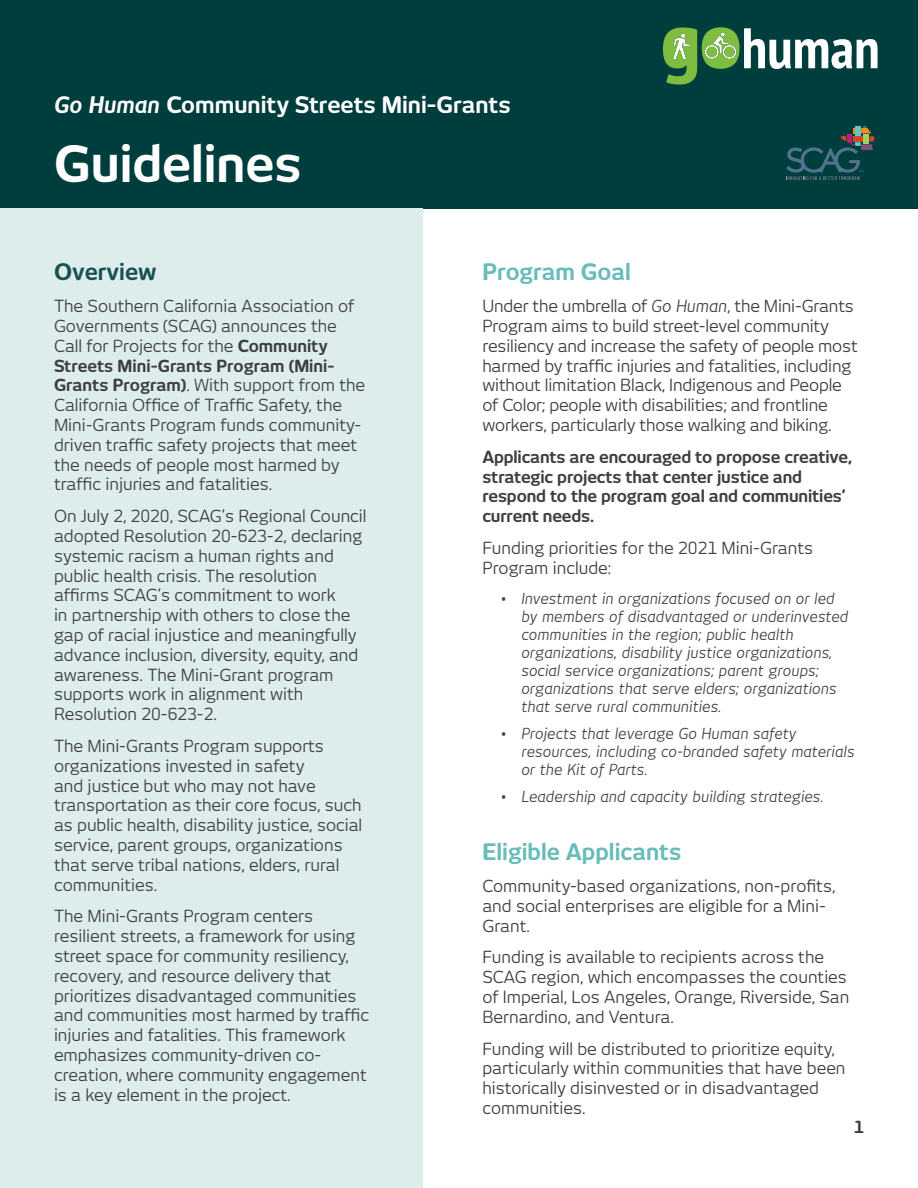
<style>
.page{position:relative;width:918px;height:1188px;background:#fff}
.page>*{position:absolute;margin:0;border:0;box-sizing:border-box;transform-origin:0 0}
.t1{font:700 49.5px "New June";color:#fff}
.t2{font:700 22.5px "New June";color:#fff}
.t3{font:700 22.5px "New June";color:#68bcb9}
.t4{font:700 22.5px "New June";color:#1a5151}
.Body{font:16.5px/19.8px "New June";color:#3e3e3f}
.Body-2{font:700 16.5px/19.8px "New June";letter-spacing:-.01em;color:#3e3e3f}
.t5{font:italic 15px/18px "New June";color:#3e3e3f}
.s1{font-style:italic}
.s2{font-weight:700}
</style>
<div class="page">
<div style="left:0;top:0;width:918px;height:209px;background:#003d3d"></div>
<svg style="left:663px;top:27px;width:215px;height:58px"></svg>
<svg style="left:786px;top:126px;width:89px;height:54px"></svg>
<div style="left:0;top:209px;width:423px;height:979px;background:#dcedec"></div>
<p class="t2" style="left:54px;top:92px;width:458px"><span class="s1">Go Human</span> Community Streets Mini-Grants</p>
<p class="t1" style="left:54px;top:135px;width:249px">Guidelines</p>
<p class="t4" style="left:54px;top:259px;width:104px">Overview</p>
<p class="Body" style="left:54px;top:296px;width:313px">The Southern California Association of Governments (SCAG) announces the Call for Projects for the <span class="s2">Community Streets Mini-Grants Program (Mini-Grants Program)</span>. With support from the California Office of Traffic Safety, the Mini-Grants Program funds community&shy;driven traffic safety projects that meet the needs of people most harmed by traffic injuries and fatalities.</p>
<p class="Body" style="left:54px;top:506px;width:314px">On July 2, 2020, SCAG’s Regional Council adopted Resolution 20-623-2, declaring systemic racism a human rights and public health crisis. The resolution affirms SCAG’s commitment to work<br>in partnership with others to close the gap of racial injustice and meaningfully advance inclusion, diversity, equity, and awareness. The Mini-Grant program supports work in alignment with Resolution 20-623-2.</p>
<p class="Body" style="left:54px;top:736px;width:310px">The Mini-Grants Program supports organizations invested in safety<br>and justice but who may not have transportation as their core focus, such as public health, disability justice, social service, parent groups, organizations that serve tribal nations, elders, rural communities.</p>
<p class="Body" style="left:54px;top:906px;width:317px">The Mini-Grants Program centers resilient streets, a framework for using street space for community resiliency, recovery, and resource delivery that prioritizes disadvantaged communities and communities most harmed by traffic injuries and fatalities. This framework emphasizes community-driven co&shy;creation, where community engagement is a key element in the project.</p>
<p class="t3" style="left:482px;top:259px;width:150px">Program Goal</p>
<p class="Body" style="left:482px;top:296px;width:377px">Under the umbrella of <span class="s1">Go Human</span>, the Mini-Grants Program aims to build street-level community resiliency and increase the safety of people most harmed by traffic injuries and fatalities, including without limitation Black, Indigenous and People of Color; people with disabilities; and frontline workers, particularly those walking and biking.</p>
<p class="Body-2" style="left:482px;top:447px;width:371px">Applicants are encouraged to propose creative, strategic projects that center justice and respond to the program goal and communities’ current needs.</p>
<p class="Body" style="left:482px;top:538px;width:332px">Funding priorities for the 2021 Mini-Grants<br>Program include:</p>
<p class="t5" style="left:521px;top:589px;width:329px;text-indent:-21px">• Investment in organizations focused on or led by members of disadvantaged or underinvested communities in the region; public health organizations, disability justice organizations, social service organizations; parent groups; organizations that serve elders; organizations that serve rural communities.</p>
<p class="t5" style="left:521px;top:724px;width:335px;text-indent:-21px">• Projects that leverage Go Human safety resources, including co-branded safety materials or the Kit of Parts.</p>
<p class="t5" style="left:500px;top:787px;width:325px">• Leadership and capacity building strategies.</p>
<p class="t3" style="left:482px;top:839px;width:201px">Eligible Applicants</p>
<p class="Body" style="left:482px;top:876px;width:355px">Community-based organizations, non-profits, and social enterprises are eligible for a Mini-<br>Grant.</p>
<p class="Body" style="left:482px;top:947px;width:369px">Funding is available to recipients across the SCAG region, which encompasses the counties of Imperial, Los Angeles, Orange, Riverside, San Bernardino, and Ventura.</p>
<p class="Body" style="left:482px;top:1039px;width:365px">Funding will be distributed to prioritize equity, particularly within communities that have been historically disinvested or in disadvantaged communities.</p>
<p class="Body-2" style="left:854px;top:1117px;width:11px">1</p>
</div>
